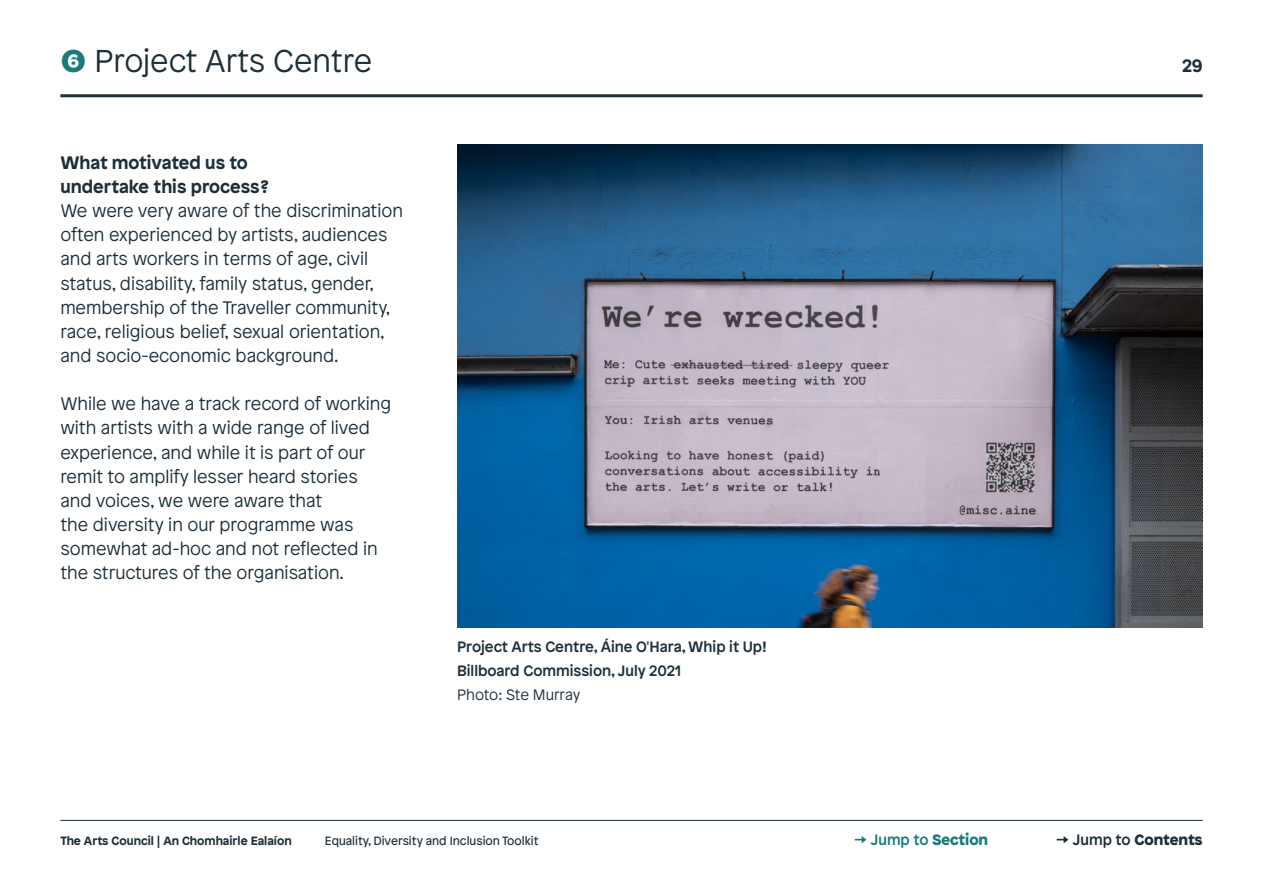
<style>
.page{position:relative;width:1263px;height:893px;background:#fff}
.page>*{position:absolute;margin:0;border:0;box-sizing:border-box;transform-origin:0 0}
.t1{font:300 31.5px "Patron";color:#1c2f3a}
.Body{font:300 18px/24.2px "Patron";color:#1c2f3a}
.H3__Tagged_as_H2{font:700 18px/24.2px "Patron";color:#1c2f3a}
.t2{font:500 15px/24.2px "Patron";color:#1c2f3a}
.t3{font:900 15px "Patron";color:#1c2f3a}
.t4{font:500 15px "Patron";color:#187d7a}
.t5{font:12px "Patron";color:#1c2f3a}
.t6{font:700 12px "Patron";color:#1c2f3a}
.s1{font-weight:700;color:#187d7a}
.s2{font-weight:300}
.s3{font-weight:900}
.s4{font-weight:500}
</style>
<div class="page">
<hr style="left:60px;top:94px;width:1143px;height:3px;background:#1c2f3a">
<hr style="left:60px;top:820px;width:1143px;height:1px;background:#1c2f3a">
<img style="left:457px;top:145px;width:746px;height:482px">
<h1 class="t1" style="left:60px;top:39px;width:313px"><span class="s1">❻</span> Project Arts Centre</h1>
<h2 class="H3__Tagged_as_H2" style="left:60px;top:149px;width:210px">What motivated us to undertake this process?</h2>
<p class="Body" style="left:60px;top:198px;width:344px">We were very aware of the discrimination often experienced by artists, audiences and arts workers in terms of age, civil status, disability, family status, gender, membership of the Traveller community, race, religious belief, sexual orientation, and socio-economic background.</p>
<p class="Body" style="left:60px;top:391px;width:332px">While we have a track record of working with artists with a wide range of lived experience, and while it is part of our remit to amplify lesser heard stories and voices, we were aware that<br>the diversity in our programme was somewhat ad-hoc and not reflected in the structures of the organisation.</p>
<p class="t2" style="left:457px;top:633px;width:311px">Project Arts Centre, Áine O'Hara, Whip it Up!<br>Billboard Commission, July 2021<br><span class="s2">Photo: Ste Murray</span></p>
<p class="H3__Tagged_as_H2" style="left:1182px;top:52px;width:22px">29</p>
<p class="t4" style="left:854px;top:828px;width:136px">→ Jump to <span class="s3">Section</span></p>
<p class="t6" style="left:60px;top:831px;width:233px">The Arts Council | An Chomhairle Ealaíon</p>
<p class="t3" style="left:1056px;top:827px;width:148px"><span class="s4">→ Jump to</span> Contents</p>
<p class="t5" style="left:325px;top:831px;width:215px">Equality, Diversity and Inclusion Toolkit</p>
</div>
